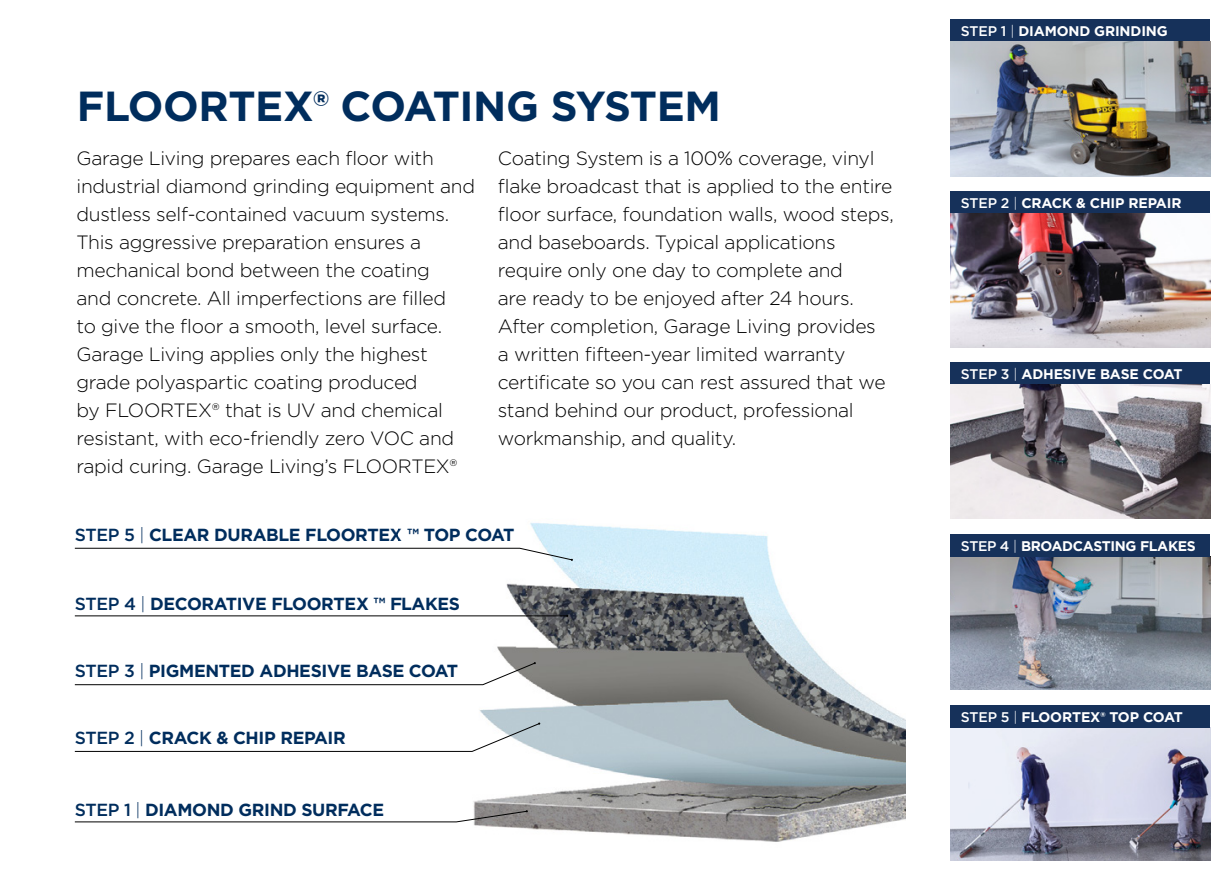
<style>
.page{position:relative;width:1229px;height:882px;background:#fff}
.page>*{position:absolute;margin:0;border:0;box-sizing:border-box;transform-origin:0 0}
.t1{font:700 42px "Gotham";letter-spacing:-.01em;color:#002d5d}
.t2{font:300 19.25px/28px "Gotham";letter-spacing:-.015em;color:#000}
.t3{font:700 17.5px "Gotham";letter-spacing:-.02em;color:#002d5d}
.t4{font:700 14px "Gotham";letter-spacing:-.01em;color:#fff}
.s1{font-weight:500}
.s2{font-weight:300}
</style>
<div class="page">
<img style="left:398px;top:522px;width:507px;height:320px">
<svg style="left:74px;top:548px;width:499px;height:13px"></svg>
<hr style="left:75px;top:616px;width:492px;height:1px;background:#000">
<svg style="left:74px;top:662px;width:462px;height:23px"></svg>
<svg style="left:74px;top:723px;width:466px;height:29px"></svg>
<svg style="left:74px;top:810px;width:454px;height:12px"></svg>
<img style="left:950px;top:557px;width:260px;height:133px">
<div style="left:950px;top:534px;width:260px;height:23px;background:#16315a"></div>
<img style="left:950px;top:384px;width:260px;height:135px">
<div style="left:950px;top:363px;width:260px;height:21px;background:#16315a"></div>
<img style="left:950px;top:213px;width:260px;height:135px">
<div style="left:950px;top:192px;width:260px;height:21px;background:#16315a"></div>
<div style="left:950px;top:19px;width:260px;height:23px;background:#16315a"></div>
<img style="left:950px;top:728px;width:260px;height:133px">
<div style="left:950px;top:705px;width:260px;height:23px;background:#16315a"></div>
<img style="left:950px;top:42px;width:260px;height:134px">
<h1 class="t1" style="left:77px;top:78px;width:645px">FLOORTEX® COATING SYSTEM</h1>
<p class="t2" style="left:77px;top:144px;width:400px">Garage Living prepares each floor with industrial diamond grinding equipment and dustless self-contained vacuum systems.<br>This aggressive preparation ensures a mechanical bond between the coating<br>and concrete. All imperfections are filled<br>to give the floor a smooth, level surface.<br>Garage Living applies only the highest grade polyaspartic coating produced<br>by FLOORTEX® that is UV and chemical resistant, with eco-friendly zero VOC and rapid curing. Garage Living’s FLOORTEX®</p>
<p class="t2" style="left:498px;top:144px;width:397px">Coating System is a 100% coverage, vinyl flake broadcast that is applied to the entire floor surface, foundation walls, wood steps, and baseboards. Typical applications require only one day to complete and<br>are ready to be enjoyed after 24 hours.<br>After completion, Garage Living provides<br>a written fifteen-year limited warranty certificate so you can rest assured that we stand behind our product, professional workmanship, and quality.</p>
<p class="t3" style="left:75px;top:524px;width:441px"><span class="s1">STEP 5</span> <span class="s2">|</span> CLEAR DURABLE FLOORTEX ™ TOP COAT</p>
<p class="t3" style="left:75px;top:592px;width:387px"><span class="s1">STEP 4</span> <span class="s2">|</span> DECORATIVE FLOORTEX ™ FLAKES</p>
<p class="t3" style="left:75px;top:659px;width:385px"><span class="s1">STEP 3</span> <span class="s2">|</span> PIGMENTED ADHESIVE BASE COAT</p>
<p class="t3" style="left:75px;top:726px;width:272px"><span class="s1">STEP 2</span> <span class="s2">|</span> CRACK &amp; CHIP REPAIR</p>
<p class="t3" style="left:75px;top:799px;width:311px"><span class="s1">STEP 1</span> <span class="s2">|</span> DIAMOND GRIND SURFACE</p>
<p class="t4" style="left:961px;top:22px;width:208px"><span class="s1">STEP 1</span> <span class="s2">|</span> DIAMOND GRINDING</p>
<p class="t4" style="left:961px;top:194px;width:222px"><span class="s1">STEP 2</span> <span class="s2">|</span> CRACK &amp; CHIP REPAIR</p>
<p class="t4" style="left:961px;top:365px;width:223px"><span class="s1">STEP 3</span> <span class="s2">|</span> ADHESIVE BASE COAT</p>
<p class="t4" style="left:961px;top:536px;width:236px"><span class="s1">STEP 4</span> <span class="s2">|</span> BROADCASTING FLAKES</p>
<p class="t4" style="left:961px;top:707px;width:223px"><span class="s1">STEP 5</span> <span class="s2">|</span> FLOORTEX® TOP COAT</p>
</div>
